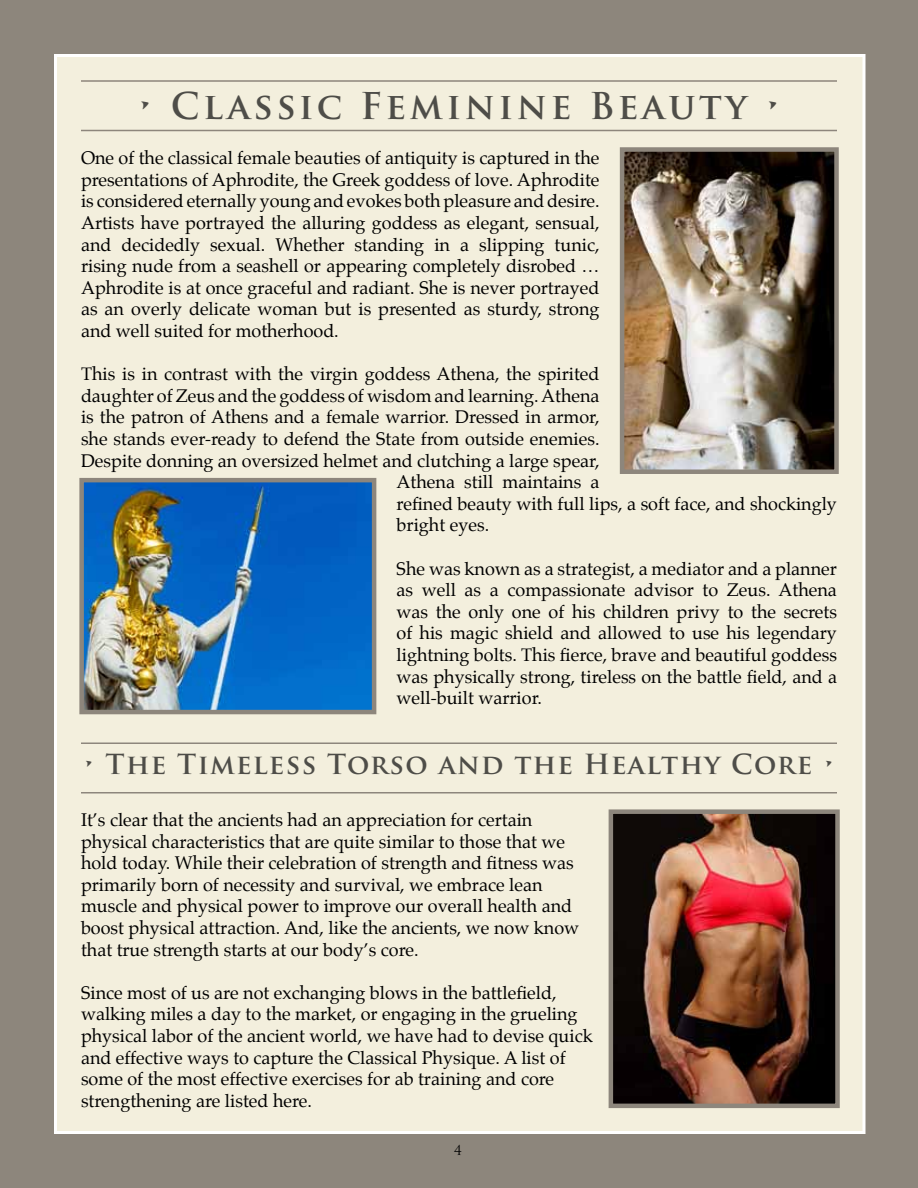
<style>
.page{position:relative;width:918px;height:1188px;background:#8d867c}
.page>*{position:absolute;margin:0;border:0;box-sizing:border-box;transform-origin:0 0}
.t1{font:700 36px "Trajan Pro";letter-spacing:.1em;color:#4e4d48}
.t2{font:700 27px "Trajan Pro";letter-spacing:.05em;color:#4e4d48}
.t3{font:18px/21.6px "Palatino";color:#000;text-align:justify}
.t4{font:13.5px "Trajan Pro";color:#000}
</style>
<div class="page">
<div style="left:54px;top:54px;width:812px;height:1080px;background:#f3efdd;border:3px solid #fff"></div>
<hr style="left:81px;top:80px;width:756px;height:2px;background:#8d867c">
<hr style="left:81px;top:130px;width:756px;height:1px;background:#8d867c">
<img style="left:625px;top:152px;width:209px;height:317px">
<div style="left:620px;top:147px;width:219px;height:327px;border:4px solid #8d867c"></div>
<img style="left:84px;top:483px;width:287px;height:226px">
<div style="left:79px;top:478px;width:297px;height:236px;border:4px solid #8d867c"></div>
<hr style="left:81px;top:742px;width:756px;height:2px;background:#8d867c">
<hr style="left:81px;top:792px;width:756px;height:2px;background:#8d867c">
<img style="left:614px;top:814px;width:221px;height:289px">
<div style="left:609px;top:809px;width:231px;height:299px;border:4px solid #8d867c"></div>
<h1 class="t1" style="left:137px;top:83px;width:645px">• Classic Feminine Beauty •</h1>
<p class="t3" style="left:81px;top:147px;width:520px">One of the classical female beauties of antiquity is captured in the presentations of Aphrodite, the Greek goddess of love. Aphrodite is considered eternally young and evokes both pleasure and desire.<br>Artists have portrayed the alluring goddess as elegant, sensual, and decidedly sexual. Whether standing in a slipping tunic, rising nude from a seashell or appearing completely disrobed … Aphrodite is at once graceful and radiant. She is never portrayed as an overly delicate woman but is presented as sturdy, strong and well suited for motherhood.</p>
<p class="t3" style="left:81px;top:363px;width:520px">This is in contrast with the virgin goddess Athena, the spirited</p>
<p class="t3" style="left:81px;top:385px;width:520px">daughter of Zeus and the goddess of wisdom and learning. Athena</p>
<p class="t3" style="left:81px;top:406px;width:520px">is the patron of Athens and a female warrior. Dressed in armor,</p>
<p class="t3" style="left:81px;top:428px;width:520px">she stands ever-ready to defend the State from outside enemies.</p>
<p class="t3" style="left:81px;top:450px;width:520px">Despite donning an oversized helmet and clutching a large spear,</p>
<p class="t3" style="left:397px;top:471px;width:204px">Athena still maintains a</p>
<p class="t3" style="left:397px;top:493px;width:442px">refined beauty with full lips, a soft face, and shockingly</p>
<p class="t3" style="left:397px;top:514px;width:94px">bright eyes.</p>
<p class="t3" style="left:397px;top:558px;width:442px">She was known as a strategist, a mediator and a planner as well as a compassionate advisor to Zeus. Athena was the only one of his children privy to the secrets of his magic shield and allowed to use his legendary lightning bolts. This fierce, brave and beautiful goddess was physically strong, tireless on the battle field, and a well-built warrior.</p>
<h2 class="t2" style="left:83px;top:747px;width:753px">• The Timeless Torso and the Healthy Core •</h2>
<p class="t3" style="left:81px;top:809px;width:500px;text-align:left">It’s clear that the ancients had an appreciation for certain physical characteristics that are quite similar to those that we hold today. While their celebration of strength and fitness was primarily born of necessity and survival, we embrace lean muscle and physical power to improve our overall health and boost physical attraction. And, like the ancients, we now know that true strength starts at our body’s core.</p>
<p class="t3" style="left:81px;top:982px;width:513px;text-align:left">Since most of us are not exchanging blows in the battlefield, walking miles a day to the market, or engaging in the grueling physical labor of the ancient world, we have had to devise quick and effective ways to capture the Classical Physique. A list of some of the most effective exercises for ab training and core strengthening are listed here.</p>
<p class="t4" style="left:454px;top:1141px;width:9px">4</p>
</div>
